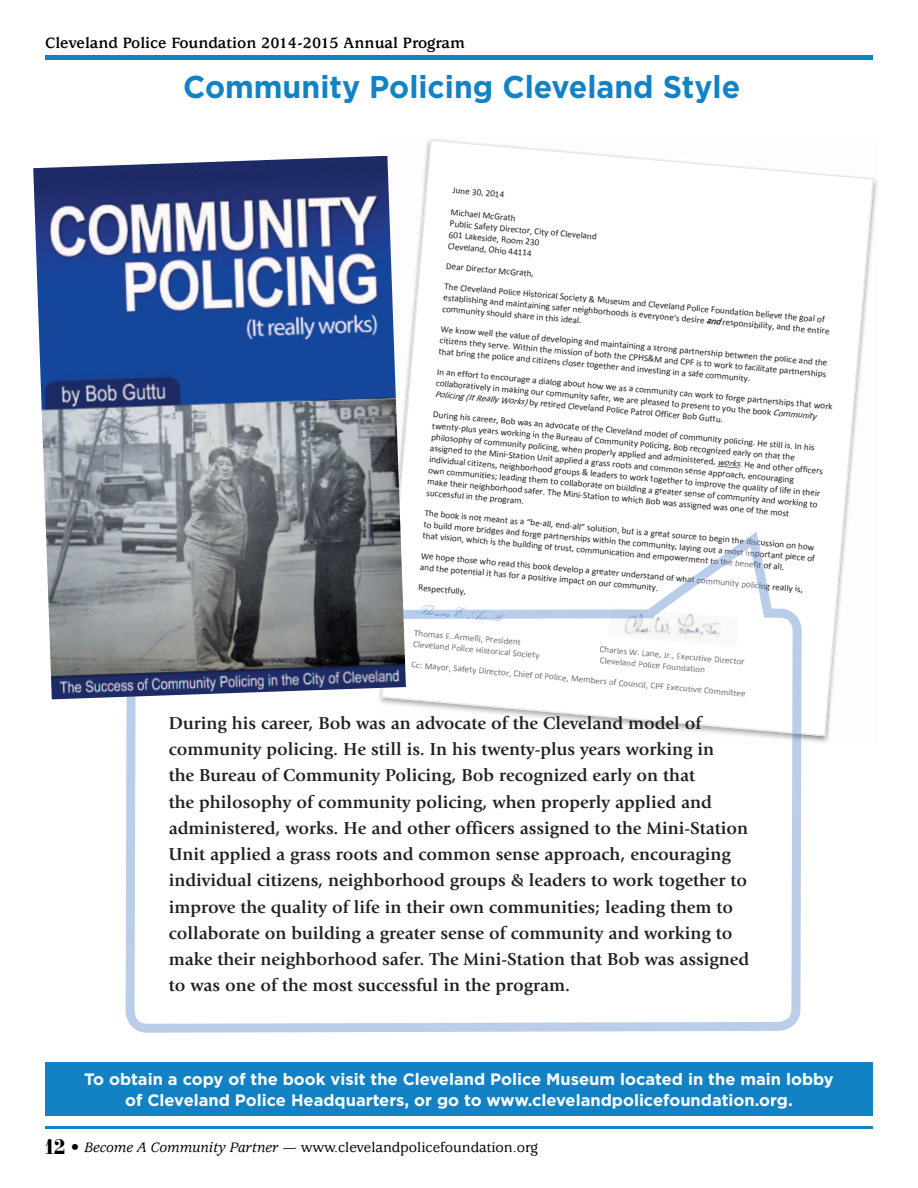
<style>
.page{position:relative;width:918px;height:1188px;background:#fff}
.page>*{position:absolute;margin:0;border:0;box-sizing:border-box;transform-origin:0 0}
.t1{font:700 31.5px "Gotham";color:#1282c5;scale:.96 1}
.t2{font:700 18px/26.2px "Giovanni";color:#231f20}
.t3{font:700 16.5px/21px "Gotham";color:#fff;text-align:center}
.t4{font:700 16.5px "Usherwood";color:#000001}
.t5{font:500 15px "Usherwood";color:#000001}
.t6{font:14.7px "Kunstler Script";color:#3f87c7}
.t7{font:9.15px/11.2px "Calibri";color:#231f20}
.t8{font:9.15px "Calibri";color:#6e7072}
.s1{font-style:italic}
.s2{color:#505a6a}
.s3{font-family:"Numbers Strasse";font-weight:400;font-size:21px}
.s4{font-weight:700;font-size:16.5px}
</style>
<div class="page">
<hr style="left:45px;top:56px;width:828px;height:4px;background:#1282c5">
<hr style="left:45px;top:1126px;width:828px;height:3px;background:#1282c5">
<img style="left:801px;top:736px;width:28px;height:8px">
<svg style="left:406px;top:139px;width:468px;height:597px"></svg>
<svg style="left:707px;top:318px;width:15px;height:7px"></svg>
<svg style="left:717px;top:466px;width:23px;height:2px"></svg>
<svg style="left:126px;top:699px;width:675px;height:334px"></svg>
<img style="left:377px;top:699px;width:424px;height:45px">
<svg style="left:406px;top:532px;width:396px;height:201px"></svg>
<svg style="left:388px;top:610px;width:413px;height:124px"></svg>
<img style="left:610px;top:609px;width:51px;height:9px">
<svg style="left:711px;top:538px;width:51px;height:30px"></svg>
<svg style="left:686px;top:576px;width:82px;height:15px"></svg>
<svg style="left:416px;top:610px;width:89px;height:12px"></svg>
<svg style="left:411px;top:630px;width:390px;height:67px"></svg>
<img style="left:33px;top:156px;width:373px;height:543px">
<div style="left:45px;top:1062px;width:828px;height:54px;background:#1282c5"></div>
<h3 class="t4" style="left:45px;top:33px;width:422px">Cleveland Police Foundation 2014-2015 Annual Program</h3>
<h1 class="t1" style="left:183px;top:69px;width:582px">Community policing Cleveland style</h1>
<p class="t7" style="left:453px;top:184px;width:53px;rotate:5deg">June 30, 2014</p>
<p class="t7" style="left:451px;top:206px;width:149px;rotate:5deg">Michael McGrath<br>Public Safety Director, City of Cleveland<br>601 Lakeside, Room 230<br>Cleveland, Ohio 44114</p>
<p class="t7" style="left:447px;top:260px;width:90px;rotate:5deg">Dear Director McGrath,</p>
<p class="t7" style="left:445px;top:280px;width:389px;rotate:5deg">The Cleveland Police Historical Society &amp; Museum and Cleveland Police Foundation believe the goal of establishing and maintaining safer neighborhoods is everyone’s desire <span class="s1">and</span> responsibility, and the entire community should share in this ideal.</p>
<p class="t7" style="left:441px;top:323px;width:390px;text-align:justify;rotate:5deg">We know well the value of developing and maintaining a strong partnership between the police and the citizens they serve. Within the mission of both the CPHS&amp;M and CPF is to work to facilitate partnerships that bring the police and citizens closer together and investing in a safe community.</p>
<p class="t7" style="left:437px;top:366px;width:399px;rotate:5deg">In an effort to encourage a dialog about how we as a community can work to forge partnerships that work collaboratively in making our community safer, we are pleased to present to you the book <span class="s1">Community<br>Policing (It Really Works)</span> by retired Cleveland Police Patrol Officer Bob Guttu.</p>
<p class="t7" style="left:434px;top:408px;width:395px;rotate:5deg">During his career, Bob was an advocate of the Cleveland model of community policing. He still is. In his twenty‐plus years working in the Bureau of Community Policing, Bob recognized early on that the philosophy of community policing, when properly applied and administered, <span class="s1">works</span>. He and other officers assigned to the Mini‐Station Unit applied a grass roots and common sense approach, encouraging individual citizens, neighborhood groups &amp; leaders to work together to improve the quality of life in their own communities; leading them to collaborate on building a greater sense of community and working to make their neighborhood safer. The Mini‐Station to which Bob was assigned was one of the most successful in the program.</p>
<p class="t7" style="left:425px;top:507px;width:394px;rotate:5deg">The book is not meant as a “be‐all, end‐all” solution, but is a great source to begin <span class="s2">the discussion</span> on how to build more bridges and forge partnerships within the community, laying out a <span class="s2">most important</span> piece of that vision, which is the building of trust, communication and empowerment <span class="s2">to the benefit</span> of all.</p>
<p class="t7" style="left:422px;top:550px;width:385px;rotate:5deg">We hope those who read this book develop a greater understand of <span class="s2">what community policing</span> really is, and the potential it has for a positive impact on our community.</p>
<p class="t7" style="left:419px;top:581px;width:49px;rotate:5deg">Respectfully,</p>
<p class="t8" style="left:415px;top:627px;width:109px;rotate:5deg">Thomas E. Armelli, President</p>
<h3 class="t6" style="left:417px;top:602px;width:87px;rotate:5deg">Thomas E. Armelli</h3>
<p class="t8" style="left:414px;top:638px;width:129px;rotate:5deg">Cleveland Police Historical Society</p>
<p class="t8" style="left:600px;top:643px;width:147px;rotate:5deg">Charles W. Lane, Jr., Executive Director</p>
<p class="t8" style="left:600px;top:655px;width:107px;rotate:5deg">Cleveland Police Foundation</p>
<p class="t8" style="left:412px;top:659px;width:337px;rotate:5deg">Cc: Mayor, Safety Director, Chief of Police, Members of Council, CPF Executive Committee</p>
<p class="t2" style="left:169px;top:710px;width:582px">During his career, Bob was an advocate of the Cleveland model of community policing. He still is. In his twenty-plus years working in<br>the Bureau of Community Policing, Bob recognized early on that<br>the philosophy of community policing, when properly applied and administered, works. He and other officers assigned to the Mini-Station Unit applied a grass roots and common sense approach, encouraging individual citizens, neighborhood groups &amp; leaders to work together to improve the quality of life in their own communities; leading them to collaborate on building a greater sense of community and working to make their neighborhood safer. The Mini-Station that Bob was assigned to was one of the most successful in the program.</p>
<h3 class="t3" style="left:84px;top:1069px;width:751px">to obtain a copy of the book visit the Cleveland police museum located in the main lobby of Cleveland police headquarters, or go to www.clevelandpolicefoundation.org.</h3>
<h3 class="t5" style="left:45px;top:1139px;width:495px"><span class="s3">12</span> <span class="s4">•</span> <span class="s1">Become A Community Partner</span> — www.clevelandpolicefoundation.org</h3>
</div>
